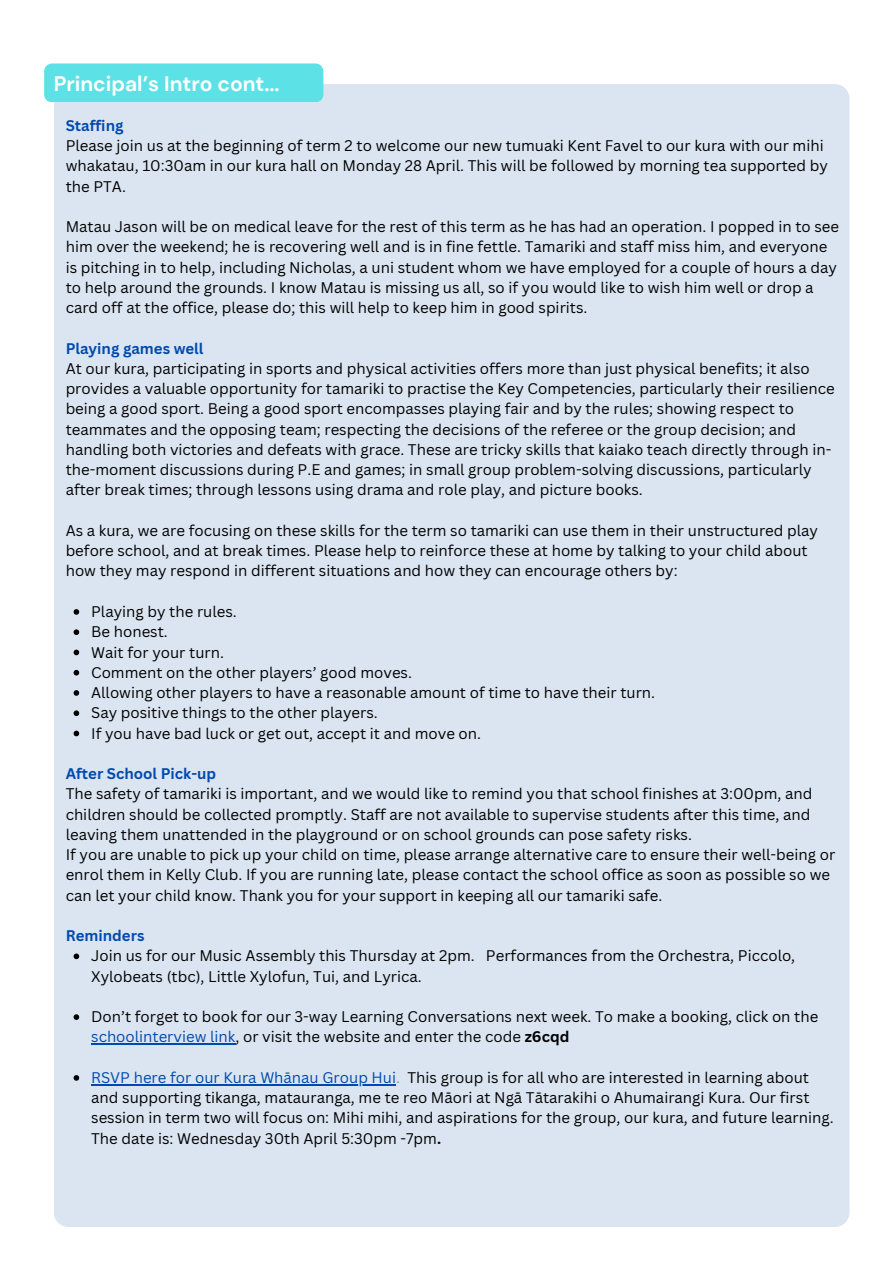
<style>
.page{position:relative;width:894px;height:1264px;background:#fff}
.page>*{position:absolute;margin:0;border:0;box-sizing:border-box;transform-origin:0 0}
.t1{font:700 21px "DM Sans";color:#fff}
.t2{font:15px/20.2px "Canva Sans";color:#000}
.t3{font:700 15px "Canva Sans";color:#004aad}
.s1{color:#004aad}
.s2{font-weight:700}
.s3{color:#6f96c1}
</style>
<div class="page">
<div style="left:54px;top:84px;width:795px;height:1142px;background:#dbe5f1"></div>
<div style="left:44px;top:63px;width:279px;height:39px;background:#5ce1e6"></div>
<svg style="left:74px;top:609px;width:5px;height:5px"></svg>
<svg style="left:74px;top:629px;width:5px;height:6px"></svg>
<svg style="left:74px;top:649px;width:5px;height:6px"></svg>
<svg style="left:74px;top:670px;width:5px;height:5px"></svg>
<svg style="left:74px;top:690px;width:5px;height:5px"></svg>
<svg style="left:74px;top:710px;width:5px;height:6px"></svg>
<svg style="left:74px;top:730px;width:5px;height:6px"></svg>
<svg style="left:74px;top:953px;width:5px;height:6px"></svg>
<svg style="left:74px;top:1014px;width:5px;height:5px"></svg>
<hr style="left:91px;top:1043px;width:144px;height:1px;background:#004aad">
<svg style="left:74px;top:1075px;width:5px;height:5px"></svg>
<hr style="left:91px;top:1084px;width:129px;height:1px;background:#004aad">
<hr style="left:223px;top:1084px;width:173px;height:1px;background:#004aad">
<h1 class="t1" style="left:54px;top:70px;width:227px">Principal’s Intro cont...</h1>
<p class="t3" style="left:66px;top:115px;width:59px">Staffing</p>
<p class="t2" style="left:66px;top:135px;width:763px">Please join us at the beginning of term 2 to welcome our new tumuaki Kent Favel to our kura with our mihi whakatau, 10:30am in our kura hall on Monday 28 April. This will be followed by morning tea supported by the PTA.</p>
<p class="t2" style="left:66px;top:216px;width:774px">Matau Jason will be on medical leave for the rest of this term as he has had an operation. I popped in to see him over the weekend; he is recovering well and is in fine fettle. Tamariki and staff miss him, and everyone is pitching in to help, including Nicholas, a uni student whom we have employed for a couple of hours a day to help around the grounds. I know Matau is missing us all, so if you would like to wish him well or drop a card off at the office, please do; this will help to keep him in good spirits.</p>
<p class="t3" style="left:66px;top:337px;width:139px">Playing games well</p>
<p class="t2" style="left:66px;top:358px;width:770px">At our kura, participating in sports and physical activities offers more than just physical benefits; it also provides a valuable opportunity for tamariki to practise the Key Competencies, particularly their resilience being a good sport. Being a good sport encompasses playing fair and by the rules; showing respect to teammates and the opposing team; respecting the decisions of the referee or the group decision; and handling both victories and defeats with grace. These are tricky skills that kaiako teach directly through in&shy;the-moment discussions during P.E and games; in small group problem-solving discussions, particularly after break times; through lessons using drama and role play, and picture books.</p>
<p class="t2" style="left:66px;top:520px;width:753px">As a kura, we are focusing on these skills for the term so tamariki can use them in their unstructured play before school, and at break times. Please help to reinforce these at home by talking to your child about how they may respond in different situations and how they can encourage others by:</p>
<p class="t2" style="left:91px;top:601px;width:147px">Playing by the rules.</p>
<p class="t2" style="left:91px;top:621px;width:78px">Be honest.</p>
<p class="t2" style="left:91px;top:641px;width:134px">Wait for your turn.</p>
<p class="t2" style="left:91px;top:661px;width:322px">Comment on the other players’ good moves.</p>
<p class="t2" style="left:91px;top:682px;width:565px">Allowing other players to have a reasonable amount of time to have their turn.</p>
<p class="t2" style="left:91px;top:702px;width:288px">Say positive things to the other players.</p>
<p class="t2" style="left:91px;top:722px;width:391px">If you have bad luck or get out, accept it and move on.</p>
<p class="t3" style="left:66px;top:763px;width:152px">After School Pick-up</p>
<p class="t2" style="left:66px;top:783px;width:748px">The safety of tamariki is important, and we would like to remind you that school finishes at 3:00pm, and children should be collected promptly. Staff are not available to supervise students after this time, and leaving them unattended in the playground or on school grounds can pose safety risks.</p>
<p class="t2" style="left:66px;top:844px;width:770px">If you are unable to pick up your child on time, please arrange alternative care to ensure their well-being or enrol them in Kelly Club. If you are running late, please contact the school office as soon as possible so we can let your child know. Thank you for your support in keeping all our tamariki safe.</p>
<p class="t3" style="left:66px;top:925px;width:80px">Reminders</p>
<p class="t2" style="left:91px;top:945px;width:705px">Join us for our Music Assembly this Thursday at 2pm. Performances from the Orchestra, Piccolo,<br>Xylobeats (tbc), Little Xylofun, Tui, and Lyrica.</p>
<p class="t2" style="left:91px;top:1006px;width:728px">Don’t forget to book for our 3-way Learning Conversations next week. To make a booking, click on the <span class="s1">schoolinterview link</span>, or visit the website and enter the code <span class="s2">z6cqd</span></p>
<p class="t2" style="left:91px;top:1066px;width:719px"><span class="s1">RSVP here for our Kura Whānau Group Hui</span><span class="s3">.</span> This group is for all who are interested in learning about</p>
<p class="t2" style="left:91px;top:1087px;width:743px">and supporting tikanga, matauranga, me te reo Māori at Ngā Tātarakihi o Ahumairangi Kura. Our first session in term two will focus on: Mihi mihi, and aspirations for the group, our kura, and future learning.<br>The date is: Wednesday 30th April 5:30pm -7pm<span class="s2">.</span></p>
</div>
